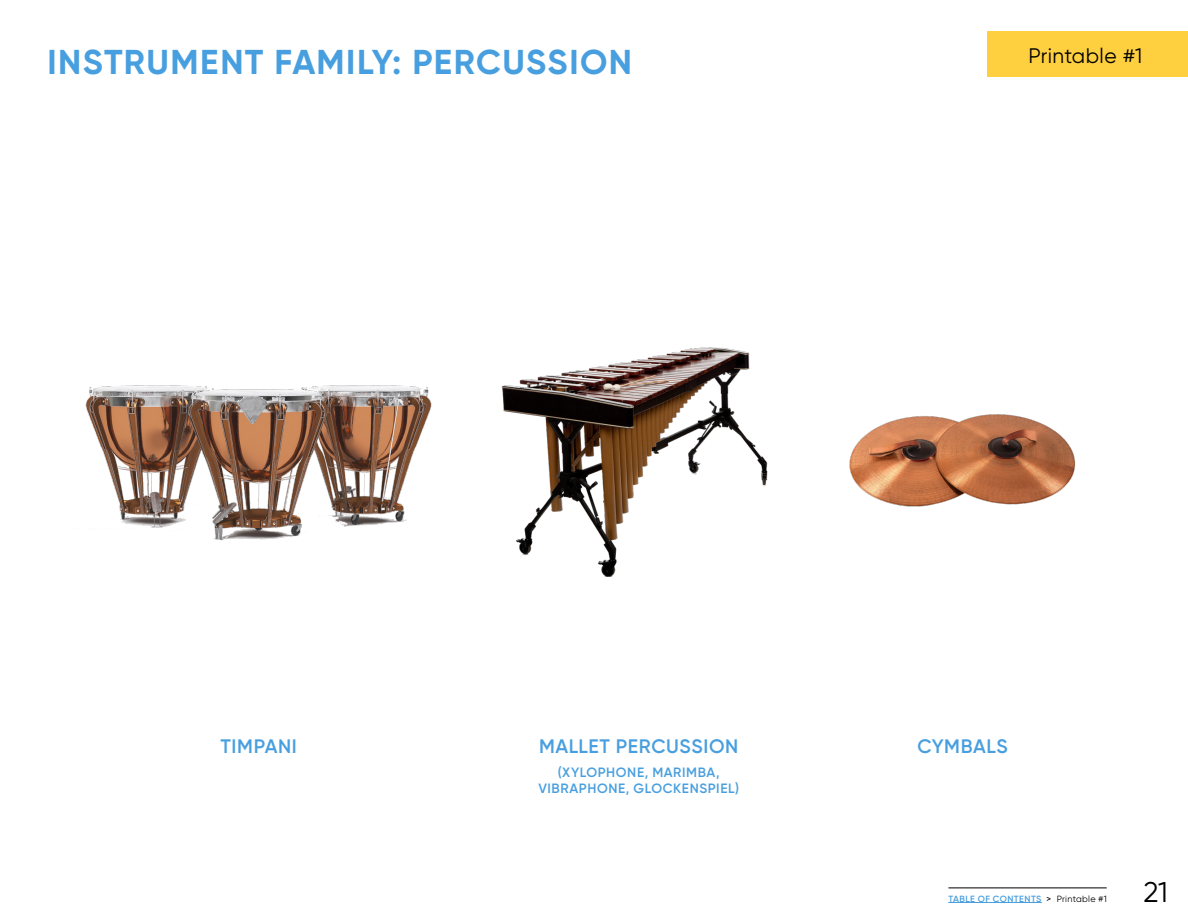
<style>
.page{position:relative;width:1188px;height:918px;background:#fff}
.page>*{position:absolute;margin:0;border:0;box-sizing:border-box;transform-origin:0 0}
.t1{font:700 34.5px "Gilroy";letter-spacing:.04em;color:#489fdf}
.t2{font:28.5px "Gilroy";color:#000}
.t3{font:21px "Gilroy";letter-spacing:.015em;color:#000}
.t4{font:600 19.5px "Gilroy";letter-spacing:.025em;color:#489fdf}
.t5{font:600 13.5px/16.2px "Gilroy";letter-spacing:.045em;color:#489fdf;text-align:center}
.t6{font:600 9px "Gilroy";letter-spacing:.05em;color:#489fdf}
.s1{font-weight:500;color:#000}
.s2{font-weight:400;color:#000}
</style>
<div class="page">
<div style="left:987px;top:32px;width:201px;height:45px;background:#fecf3f"></div>
<hr style="left:948px;top:888px;width:159px;height:1px;background:#000">
<hr style="left:948px;top:902px;width:94px;height:1px;background:#489fdf">
<img style="left:85px;top:385px;width:347px;height:156px">
<img style="left:501px;top:347px;width:267px;height:230px">
<img style="left:849px;top:414px;width:226px;height:93px">
<h1 class="t1" style="left:47px;top:41px;width:586px">INSTRUMENT FAMILY: PERCUSSION</h1>
<h3 class="t3" style="left:1028px;top:43px;width:115px">Printable #1</h3>
<h3 class="t4" style="left:221px;top:735px;width:78px">TIMPANI</h3>
<h3 class="t4" style="left:539px;top:735px;width:201px">MALLET PERCUSSION</h3>
<h3 class="t4" style="left:917px;top:735px;width:92px">CYMBALS</h3>
<p class="t5" style="left:538px;top:764px;width:202px">(XYLOPHONE, MARIMBA,<br>VIBRAPHONE, GLOCKENSPIEL)</p>
<p class="t6" style="left:948px;top:893px;width:160px">TABLE OF CONTENTS <span class="s1">&gt;</span> <span class="s2">Printable #1</span></p>
<h2 class="t2" style="left:1143px;top:875px;width:26px">21</h2>
</div>
